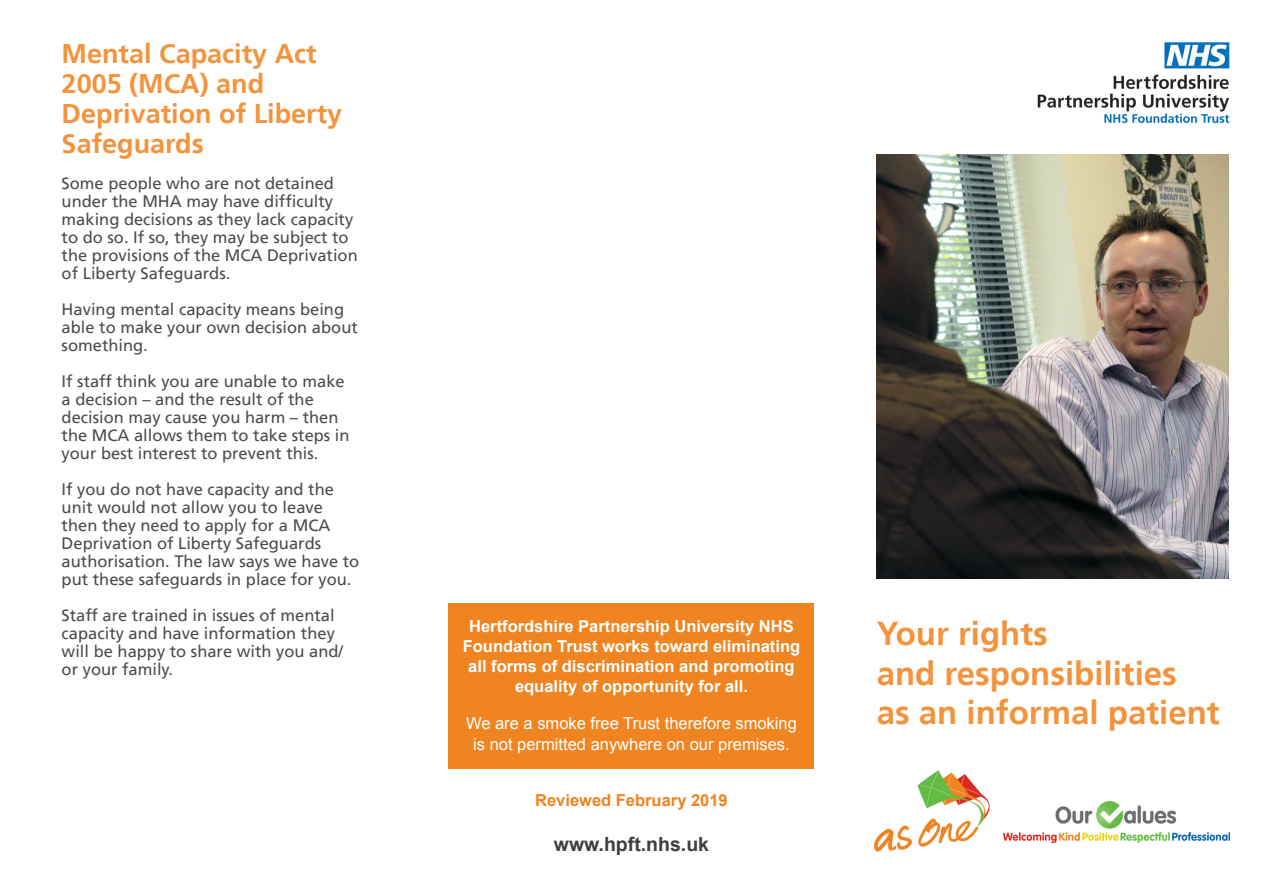
<style>
.page{position:relative;width:1263px;height:893px;background:#fff}
.page>*{position:absolute;margin:0;border:0;box-sizing:border-box;transform-origin:0 0}
.t1{font:700 33px "Frutiger";color:#f2943e}
.t2{font:700 27px/30px "Frutiger";color:#f2943e}
.Heading_1{font:700 19.5px "Arial";color:#3e3e3f}
.t3{font:16.5px/18px "Frutiger";color:#4b4c4d}
.Heading_1-2{font:700 16.5px/19.8px "Arial";color:#fff;text-align:center}
.t4{font:16.5px/21px "Arial";color:#fff;text-align:center}
.Heading_1-3{font:700 16.5px "Arial";color:#ef8421}
</style>
<div class="page">
<div style="left:449px;top:604px;width:365px;height:165px;background:#ef8421"></div>
<img style="left:877px;top:154px;width:351px;height:424px">
<img style="left:1003px;top:802px;width:226px;height:40px">
<img style="left:1037px;top:42px;width:193px;height:82px">
<img style="left:874px;top:770px;width:116px;height:82px">
<p class="t2" style="left:62px;top:39px;width:257px">Mental Capacity Act</p>
<p class="t2" style="left:62px;top:69px;width:282px">2005 (MCA) and<br>Deprivation of Liberty<br>Safeguards</p>
<p class="t3" style="left:62px;top:174px;width:298px">Some people who are not detained under the MHA may have difficulty making decisions as they lack capacity to do so. If so, they may be subject to the provisions of the MCA Deprivation of Liberty Safeguards.</p>
<p class="t3" style="left:62px;top:300px;width:298px">Having mental capacity means being able to make your own decision about something.</p>
<p class="t3" style="left:62px;top:372px;width:289px">If staff think you are unable to make a decision – and the result of the decision may cause you harm – then the MCA allows them to take steps in your best interest to prevent this.</p>
<p class="t3" style="left:62px;top:480px;width:299px">If you do not have capacity and the unit would not allow you to leave then they need to apply for a MCA Deprivation of Liberty Safeguards authorisation. The law says we have to put these safeguards in place for you.</p>
<p class="t3" style="left:62px;top:606px;width:283px">Staff are trained in issues of mental capacity and have information they will be happy to share with you and/ or your family.</p>
<p class="Heading_1-2" style="left:463px;top:617px;width:339px">Hertfordshire Partnership University NHS Foundation Trust works toward eliminating all forms of discrimination and promoting equality of opportunity for all.</p>
<p class="t4" style="left:466px;top:713px;width:332px">We are a smoke free Trust therefore smoking is not permitted anywhere on our premises.</p>
<p class="Heading_1-3" style="left:535px;top:789px;width:194px">Reviewed February 2019</p>
<p class="Heading_1" style="left:554px;top:831px;width:157px">www.hpft.nhs.uk</p>
<p class="t1" style="left:877px;top:614px;width:173px">Your rights</p>
<p class="t1" style="left:877px;top:654px;width:302px">and responsibilities</p>
<p class="t1" style="left:877px;top:693px;width:344px">as an informal patient</p>
</div>
